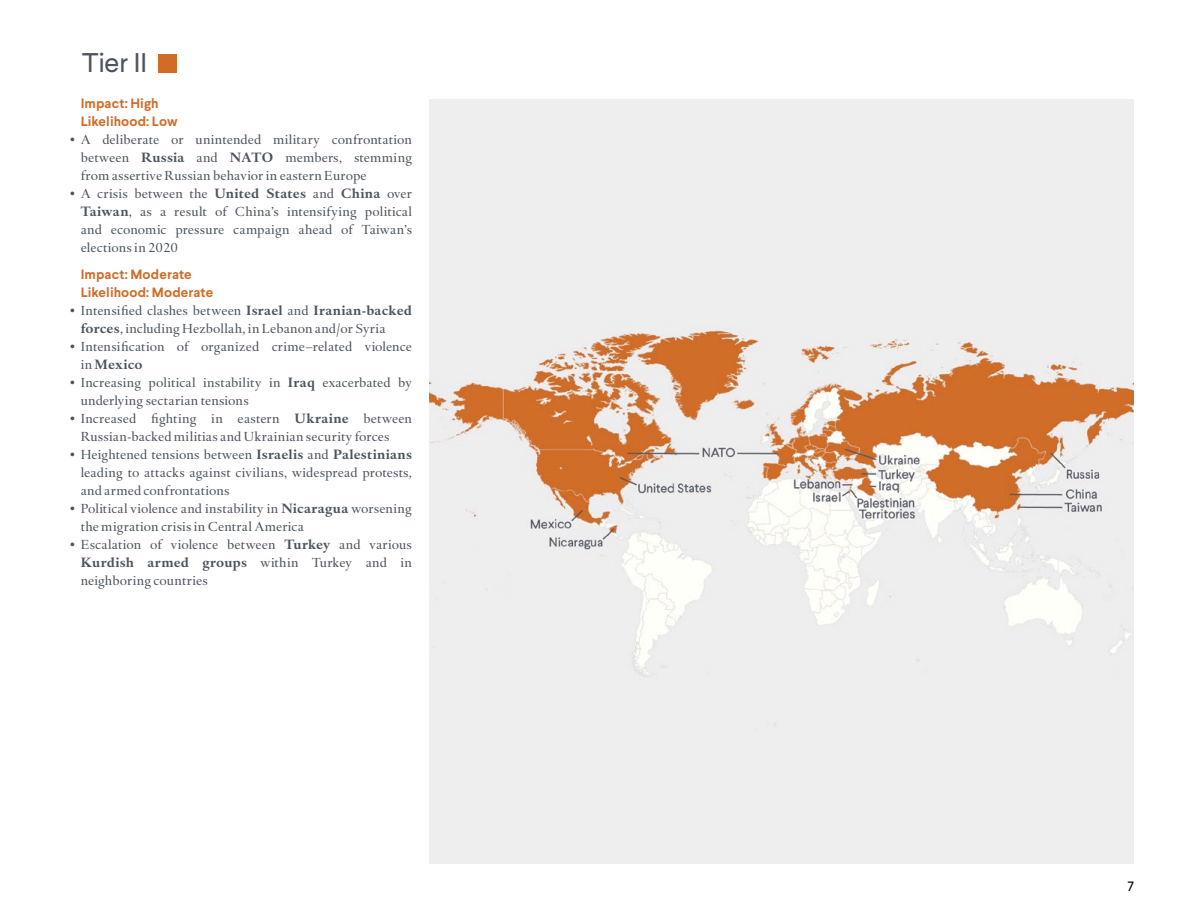
<style>
.page{position:relative;width:1188px;height:918px;background:#fff}
.page>*{position:absolute;margin:0;border:0;box-sizing:border-box;transform-origin:0 0}
.t1{font:27px "Larsseit";letter-spacing:-.005em;color:#4b535d}
.t2{font:13.5px/18px "Haarlemmer MT Pro";letter-spacing:.01em;color:#4b535d}
.t3{font:700 13.5px/18px "Larsseit";letter-spacing:.01em;color:#d06c28}
.t4{font:13.5px "Larsseit";color:#000}
.s1{font-weight:700}
</style>
<div class="page">
<div style="left:158px;top:54px;width:19px;height:18px;background:#d06c28"></div>
<img style="left:429px;top:99px;width:705px;height:765px">
<h1 class="t1" style="left:82px;top:46px;width:67px">Tier II</h1>
<p class="t3" style="left:81px;top:94px;width:98px">Impact: High<br>Likelihood: Low</p>
<p class="t2" style="left:81px;top:131px;width:333px;text-align:justify;text-indent:-12px">• A deliberate or unintended military confrontation between <span class="s1">Russia</span> and <span class="s1">NATO</span> members, stemming from assertive Russian behavior in eastern Europe</p>
<p class="t2" style="left:81px;top:185px;width:333px;text-align:justify;text-indent:-12px">• A crisis between the <span class="s1">United States</span> and <span class="s1">China</span> over <span class="s1">Taiwan</span>, as a result of China’s intensifying political and economic pressure campaign ahead of Taiwan’s elections in 2020</p>
<p class="t3" style="left:81px;top:265px;width:134px">Impact: Moderate<br>Likelihood: Moderate</p>
<p class="t2" style="left:81px;top:302px;width:333px;text-indent:-12px">• Intensified clashes between <span class="s1">Israel</span> and <span class="s1">Iranian-backed forces</span>, including Hezbollah, in Lebanon and/or Syria</p>
<p class="t2" style="left:81px;top:338px;width:333px;text-indent:-12px">• Intensification of organized crime–related violence in <span class="s1">Mexico</span></p>
<p class="t2" style="left:81px;top:374px;width:333px;text-indent:-12px">• Increasing political instability in <span class="s1">Iraq</span> exacerbated by underlying sectarian tensions</p>
<p class="t2" style="left:81px;top:410px;width:333px;text-indent:-12px">• Increased fighting in eastern <span class="s1">Ukraine</span> between<br>Russian-backed militias and Ukrainian security forces</p>
<p class="t2" style="left:81px;top:446px;width:333px;text-align:justify;text-indent:-12px">• Heightened tensions between <span class="s1">Israelis</span> and <span class="s1">Palestinians </span>leading to attacks against civilians, widespread protests, and armed confrontations</p>
<p class="t2" style="left:81px;top:500px;width:333px;text-indent:-12px">• Political violence and instability in <span class="s1">Nicaragua</span> worsening the migration crisis in Central America</p>
<p class="t2" style="left:81px;top:536px;width:333px;text-align:justify;text-indent:-12px">• Escalation of violence between <span class="s1">Turkey</span> and various <span class="s1">Kurdish armed groups</span> within Turkey and in neighboring countries</p>
<p class="t4" style="left:1127px;top:878px;width:8px">7</p>
</div>
